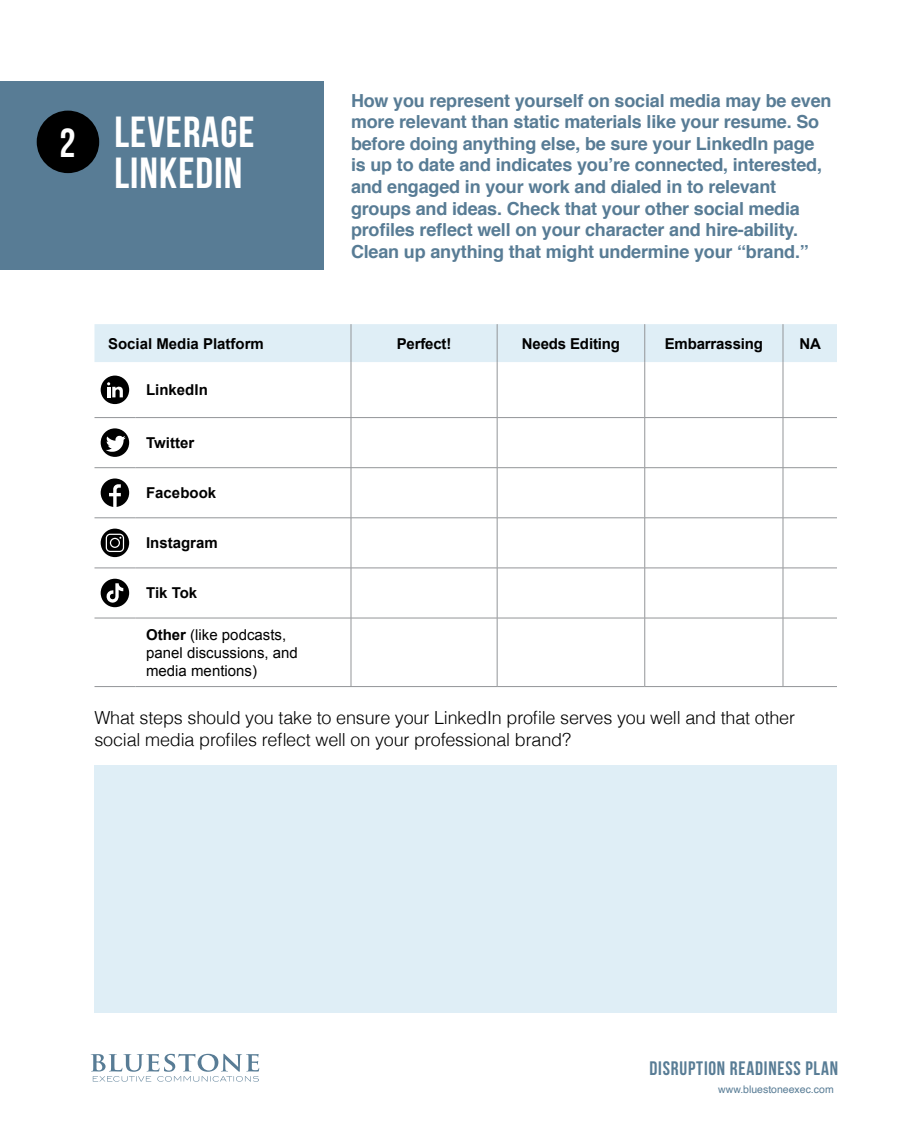
<style>
.page{position:relative;width:918px;height:1148px;background:#fff}
.page>*{position:absolute;margin:0;border:0;box-sizing:border-box;transform-origin:0 0}
.t1{font:700 43.5px/40.5px "Bebas Neue";letter-spacing:.025em;color:#fff}
.t2{font:700 40.65px "Bebas Neue";color:#fff}
.t3{font:700 19.5px "Bebas Neue";letter-spacing:.04em;color:#587c95}
.t4{font:700 18px/21.6px "Helvetica";letter-spacing:-.01em;color:#587c95}
.t5{font:300 18px/21.6px "Helvetica";letter-spacing:-.01em;color:#000}
.t6{font:700 15px "Arial";color:#000}
.t7{font:15px/18px "Arial";color:#000}
.t8{font:10.5px "Helvetica";color:#587c95}
.s1{font-weight:700}
</style>
<div class="page">
<svg style="left:91px;top:1053px;width:168px;height:28px"></svg>
<div style="left:94px;top:324px;width:743px;height:38px;background:#dfeef6"></div>
<hr style="left:497px;top:324px;width:1px;height:38px;background:#939598">
<hr style="left:645px;top:324px;width:1px;height:38px;background:#939598">
<hr style="left:351px;top:362px;width:1px;height:55px;background:#939598">
<hr style="left:497px;top:362px;width:1px;height:55px;background:#939598">
<hr style="left:645px;top:362px;width:1px;height:55px;background:#939598">
<hr style="left:94px;top:417px;width:41px;height:1px;background:#939598">
<hr style="left:135px;top:417px;width:216px;height:1px;background:#939598">
<hr style="left:351px;top:417px;width:146px;height:1px;background:#939598">
<hr style="left:351px;top:418px;width:1px;height:49px;background:#939598">
<hr style="left:497px;top:417px;width:148px;height:1px;background:#939598">
<hr style="left:497px;top:418px;width:1px;height:49px;background:#939598">
<hr style="left:645px;top:417px;width:138px;height:1px;background:#939598">
<hr style="left:645px;top:418px;width:1px;height:49px;background:#939598">
<hr style="left:783px;top:417px;width:54px;height:1px;background:#939598">
<hr style="left:94px;top:467px;width:41px;height:1px;background:#939598">
<hr style="left:135px;top:467px;width:216px;height:1px;background:#939598">
<hr style="left:351px;top:467px;width:146px;height:1px;background:#939598">
<hr style="left:351px;top:468px;width:1px;height:49px;background:#939598">
<hr style="left:497px;top:467px;width:148px;height:1px;background:#939598">
<hr style="left:497px;top:468px;width:1px;height:49px;background:#939598">
<hr style="left:645px;top:467px;width:138px;height:1px;background:#939598">
<hr style="left:645px;top:468px;width:1px;height:49px;background:#939598">
<hr style="left:783px;top:467px;width:54px;height:1px;background:#939598">
<hr style="left:94px;top:517px;width:41px;height:1px;background:#939598">
<hr style="left:135px;top:517px;width:216px;height:1px;background:#939598">
<hr style="left:351px;top:517px;width:146px;height:1px;background:#939598">
<hr style="left:351px;top:518px;width:1px;height:49px;background:#939598">
<hr style="left:497px;top:517px;width:148px;height:1px;background:#939598">
<hr style="left:497px;top:518px;width:1px;height:49px;background:#939598">
<hr style="left:645px;top:517px;width:138px;height:1px;background:#939598">
<hr style="left:645px;top:518px;width:1px;height:49px;background:#939598">
<hr style="left:783px;top:517px;width:54px;height:1px;background:#939598">
<hr style="left:94px;top:567px;width:41px;height:1px;background:#939598">
<hr style="left:135px;top:567px;width:216px;height:1px;background:#939598">
<hr style="left:351px;top:567px;width:146px;height:1px;background:#939598">
<hr style="left:351px;top:568px;width:1px;height:50px;background:#939598">
<hr style="left:497px;top:567px;width:148px;height:1px;background:#939598">
<hr style="left:497px;top:568px;width:1px;height:50px;background:#939598">
<hr style="left:645px;top:567px;width:138px;height:1px;background:#939598">
<hr style="left:645px;top:568px;width:1px;height:50px;background:#939598">
<hr style="left:783px;top:567px;width:54px;height:1px;background:#939598">
<hr style="left:94px;top:618px;width:41px;height:1px;background:#939598">
<hr style="left:135px;top:618px;width:216px;height:1px;background:#939598">
<hr style="left:351px;top:618px;width:146px;height:1px;background:#939598">
<hr style="left:351px;top:618px;width:1px;height:68px;background:#939598">
<hr style="left:497px;top:618px;width:148px;height:1px;background:#939598">
<hr style="left:497px;top:618px;width:1px;height:68px;background:#939598">
<hr style="left:645px;top:618px;width:138px;height:1px;background:#939598">
<hr style="left:645px;top:618px;width:1px;height:68px;background:#939598">
<hr style="left:783px;top:618px;width:54px;height:1px;background:#939598">
<hr style="left:783px;top:324px;width:1px;height:38px;background:#939598">
<hr style="left:783px;top:362px;width:1px;height:55px;background:#939598">
<hr style="left:783px;top:418px;width:1px;height:49px;background:#939598">
<hr style="left:783px;top:468px;width:1px;height:49px;background:#939598">
<hr style="left:783px;top:518px;width:1px;height:49px;background:#939598">
<hr style="left:783px;top:568px;width:1px;height:50px;background:#939598">
<hr style="left:783px;top:618px;width:1px;height:68px;background:#939598">
<hr style="left:94px;top:686px;width:41px;height:1px;background:#939598">
<hr style="left:135px;top:686px;width:216px;height:1px;background:#939598">
<hr style="left:351px;top:686px;width:146px;height:1px;background:#939598">
<hr style="left:497px;top:686px;width:148px;height:1px;background:#939598">
<hr style="left:645px;top:686px;width:138px;height:1px;background:#939598">
<hr style="left:783px;top:686px;width:54px;height:1px;background:#939598">
<hr style="left:351px;top:324px;width:1px;height:38px;background:#939598">
<div style="left:101px;top:375px;width:28px;height:29px;background:#000;border-radius:14px"></div>
<svg style="left:107px;top:382px;width:16px;height:15px"></svg>
<div style="left:101px;top:428px;width:28px;height:29px;background:#000;border-radius:14px"></div>
<svg style="left:106px;top:436px;width:20px;height:16px"></svg>
<svg style="left:101px;top:478px;width:28px;height:29px"></svg>
<svg style="left:101px;top:528px;width:28px;height:29px"></svg>
<svg style="left:106px;top:533px;width:18px;height:19px"></svg>
<div style="left:101px;top:578px;width:28px;height:29px;background:#000;border-radius:14px"></div>
<svg style="left:106px;top:583px;width:17px;height:20px"></svg>
<div style="left:94px;top:765px;width:743px;height:247px;background:#dfeef6"></div>
<div style="left:0;top:81px;width:324px;height:189px;background:#587c95"></div>
<div style="left:37px;top:111px;width:62px;height:62px;background:#000;border-radius:50%"></div>
<h2 class="t2" style="left:59px;top:121px;width:18px">2</h2>
<h1 class="t1" style="left:114px;top:111px;width:142px">LEVERAGE<br>LINKEDIN</h1>
<p class="t4" style="left:351px;top:90px;width:482px">How you represent yourself on social media may be even more relevant than static materials like your resume. So before doing anything else, be sure your LinkedIn page is up to date and indicates you’re connected, interested, and engaged in your work and dialed in to relevant groups and ideas. Check that your other social media profiles reflect well on your character and hire-ability.<br>Clean up anything that might undermine your “brand.”</p>
<p class="t6" style="left:108px;top:333px;width:157px">Social Media Platform</p>
<p class="t6" style="left:397px;top:333px;width:56px">Perfect!</p>
<p class="t6" style="left:522px;top:333px;width:100px">Needs Editing</p>
<p class="t6" style="left:665px;top:333px;width:100px">Embarrassing</p>
<p class="t6" style="left:800px;top:333px;width:23px">NA</p>
<p class="t6" style="left:146px;top:380px;width:63px">LinkedIn</p>
<p class="t6" style="left:146px;top:433px;width:50px">Twitter</p>
<p class="t6" style="left:146px;top:483px;width:72px">Facebook</p>
<p class="t6" style="left:146px;top:533px;width:73px">Instagram</p>
<p class="t6" style="left:146px;top:583px;width:53px">Tik Tok</p>
<p class="t7" style="left:146px;top:625px;width:153px"><span class="s1">Other</span> (like podcasts, panel discussions, and media mentions)</p>
<p class="t5" style="left:94px;top:705px;width:702px">What steps should you take to ensure your LinkedIn profile serves you well and that other social media profiles reflect well on your professional brand?</p>
<p class="t3" style="left:650px;top:1057px;width:190px">DISRUPTION READINESS PLAN</p>
<p class="t8" style="left:718px;top:1081px;width:117px">www.bluestoneexec.com</p>
</div>
